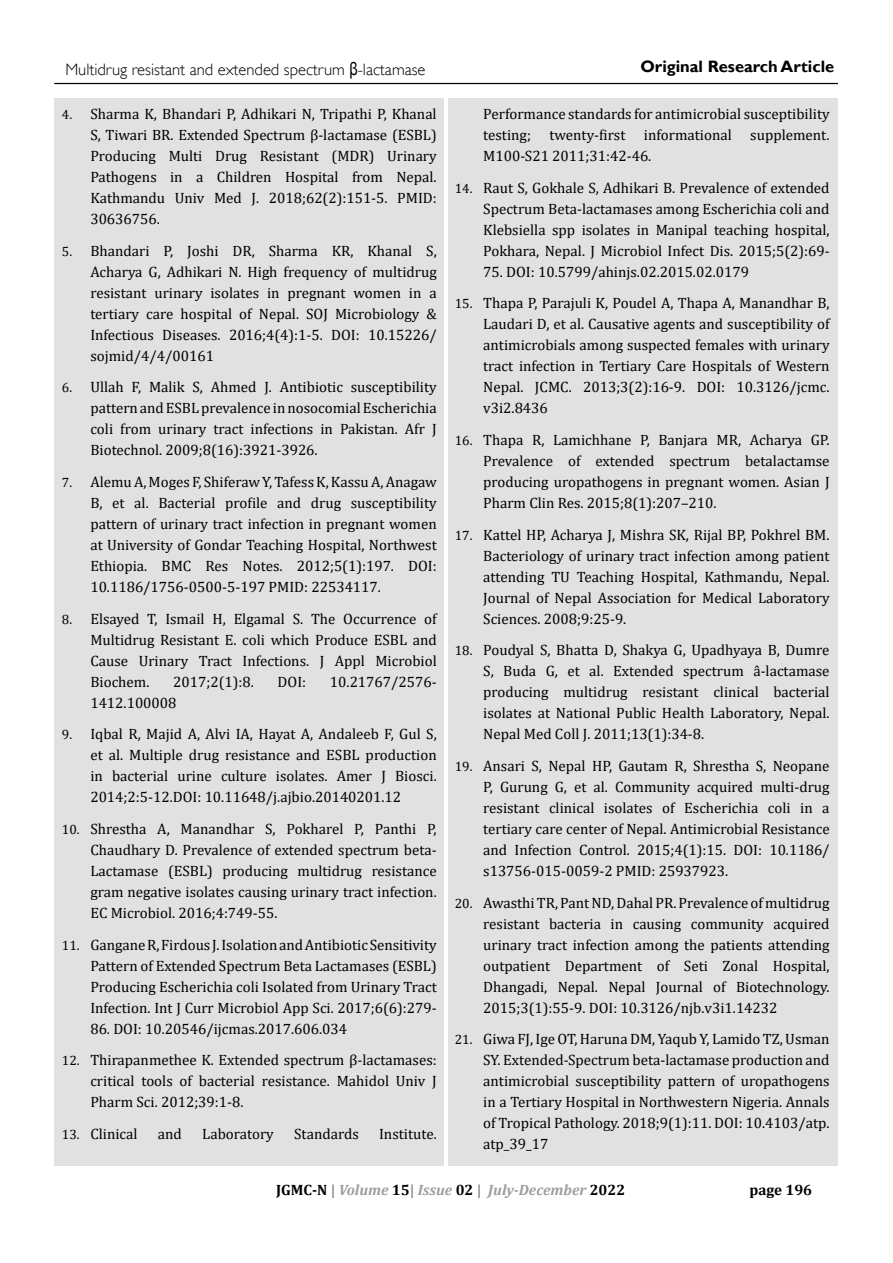
<style>
.page{position:relative;width:893px;height:1263px;background:#fff}
.page>*{position:absolute;margin:0;border:0;box-sizing:border-box;transform-origin:0 0}
.t1{font:300 16.5px "Gill Sans";color:#000}
.t2{font:700 16.5px "Gill Sans";color:#000}
.t3{font:15px/21px "Cambria";color:#000;text-align:justify}
.t4{font:italic 700 15px "Cambria";color:#9d9d9c}
.t5{font:700 15px "Cambria";color:#000}
.s1{font-family:"Arial Narrow";font-weight:400;font-size:18px}
.s2{font-size:13.5px}
.s3{font-style:normal;color:#000}
.s4{font-style:normal;color:#878787}
</style>
<div class="page">
<hr style="left:54px;top:83px;width:784px;height:1px;background:#000">
<div style="left:54px;top:98px;width:390px;height:1067px;background:#e1e1e1"></div>
<div style="left:448px;top:98px;width:390px;height:1067px;background:#e1e1e1"></div>
<p class="t1" style="left:65px;top:60px;width:362px">Multidrug resistant and extended spectrum <span class="s1">β</span>-lactamase</p>
<p class="t2" style="left:640px;top:56px;width:195px">Original Research Article</p>
<p class="t3" style="left:90px;top:103px;width:348px;text-indent:-28px"><span class="s2">4.</span> Sharma K, Bhandari P, Adhikari N, Tripathi P, Khanal S, Tiwari BR. Extended Spectrum β-lactamase (ESBL)<br>Producing Multi Drug Resistant (MDR) Urinary Pathogens in a Children Hospital from Nepal.<br>Kathmandu Univ Med J. 2018;62(2):151-5. PMID:<br>30636756.</p>
<p class="t3" style="left:90px;top:240px;width:348px;text-indent:-28px"><span class="s2">5.</span> Bhandari P, Joshi DR, Sharma KR, Khanal S, Acharya G, Adhikari N. High frequency of multidrug resistant urinary isolates in pregnant women in a tertiary care hospital of Nepal. SOJ Microbiology &amp; Infectious Diseases. 2016;4(4):1-5. DOI: 10.15226/ sojmid/4/4/00161</p>
<p class="t3" style="left:90px;top:377px;width:348px;text-indent:-28px"><span class="s2">6.</span> Ullah F, Malik S, Ahmed J. Antibiotic susceptibility pattern and ESBL prevalence in nosocomial Escherichia coli from urinary tract infections in Pakistan. Afr J Biotechnol. 2009;8(16):3921-3926.</p>
<p class="t3" style="left:90px;top:471px;width:348px;text-indent:-28px"><span class="s2">7.</span> Alemu A, Moges F, Shiferaw Y, Tafess K, Kassu A, Anagaw B, et al. Bacterial profile and drug susceptibility pattern of urinary tract infection in pregnant women at University of Gondar Teaching Hospital, Northwest Ethiopia. BMC Res Notes. 2012;5(1):197. DOI:<br>10.1186/1756-0500-5-197 PMID: 22534117.</p>
<p class="t3" style="left:90px;top:608px;width:348px;text-indent:-28px"><span class="s2">8.</span> Elsayed T, Ismail H, Elgamal S. The Occurrence of Multidrug Resistant E. coli which Produce ESBL and Cause Urinary Tract Infections. J Appl Microbiol Biochem.</p>
<p class="t3" style="left:483px;top:103px;width:348px">Performance standards for antimicrobial susceptibility testing; twenty-first informational supplement.<br>M100-S21 2011;31:42-46.</p>
<p class="t3" style="left:483px;top:177px;width:348px;text-indent:-28px"><span class="s2">14.</span> Raut S, Gokhale S, Adhikari B. Prevalence of extended Spectrum Beta-lactamases among Escherichia coli and Klebsiella spp isolates in Manipal teaching hospital, Pokhara, Nepal. J Microbiol Infect Dis. 2015;5(2):69-</p>
<p class="t3" style="left:483px;top:261px;width:267px">75. DOI: 10.5799/ahinjs.02.2015.02.0179</p>
<p class="t3" style="left:483px;top:293px;width:348px;text-indent:-28px"><span class="s2">15.</span> Thapa P, Parajuli K, Poudel A, Thapa A, Manandhar B, Laudari D, et al. Causative agents and susceptibility of antimicrobials among suspected females with urinary tract infection in Tertiary Care Hospitals of Western Nepal. JCMC. 2013;3(2):16-9. DOI: 10.3126/jcmc. v3i2.8436</p>
<p class="t3" style="left:483px;top:429px;width:348px;text-indent:-28px"><span class="s2">16.</span> Thapa R, Lamichhane P, Banjara MR, Acharya GP.<br>Prevalence of extended spectrum betalactamse producing uropathogens in pregnant women. Asian J Pharm Clin Res. 2015;8(1):207–210.</p>
<p class="t3" style="left:483px;top:524px;width:348px;text-indent:-28px"><span class="s2">17.</span> Kattel HP, Acharya J, Mishra SK, Rijal BP, Pokhrel BM.<br>Bacteriology of urinary tract infection among patient attending TU Teaching Hospital, Kathmandu, Nepal.<br>Journal of Nepal Association for Medical Laboratory Sciences. 2008;9:25-9.</p>
<p class="t3" style="left:483px;top:640px;width:348px;text-indent:-28px"><span class="s2">18.</span> Poudyal S, Bhatta D, Shakya G, Upadhyaya B, Dumre S, Buda G, et al. Extended spectrum â-lactamase producing multidrug resistant clinical bacterial isolates at National Public Health Laboratory, Nepal.<br>Nepal Med Coll J. 2011;13(1):34-8.</p>
<p class="t3" style="left:483px;top:755px;width:348px;text-indent:-28px"><span class="s2">19.</span> Ansari S, Nepal HP, Gautam R, Shrestha S, Neopane P, Gurung G, et al. Community acquired multi-drug resistant clinical isolates of Escherichia coli in a tertiary care center of Nepal. Antimicrobial Resistance and Infection Control. 2015;4(1):15. DOI: 10.1186/ s13756-015-0059-2 PMID: 25937923.</p>
<p class="t3" style="left:483px;top:892px;width:348px;text-indent:-28px"><span class="s2">20.</span> Awasthi TR, Pant ND, Dahal PR. Prevalence of multidrug resistant bacteria in causing community acquired urinary tract infection among the patients attending outpatient Department of Seti Zonal Hospital, Dhangadi, Nepal. Nepal Journal of Biotechnology.<br>2015;3(1):55-9. DOI: 10.3126/njb.v3i1.14232</p>
<p class="t3" style="left:483px;top:1028px;width:348px;text-indent:-28px"><span class="s2">21.</span> Giwa FJ, Ige OT, Haruna DM, Yaqub Y, Lamido TZ, Usman SY. Extended-Spectrum beta-lactamase production and antimicrobial susceptibility pattern of uropathogens in a Tertiary Hospital in Northwestern Nigeria. Annals of Tropical Pathology. 2018;9(1):11. DOI: 10.4103/atp. atp_39_17</p>
<p class="t3" style="left:173px;top:671px;width:82px">2017;2(1):8.</p>
<p class="t3" style="left:278px;top:671px;width:30px">DOI:</p>
<p class="t3" style="left:330px;top:671px;width:108px">10.21767/2576-</p>
<p class="t3" style="left:90px;top:692px;width:88px">1412.100008</p>
<p class="t3" style="left:90px;top:724px;width:348px;text-indent:-28px"><span class="s2">9.</span> Iqbal R, Majid A, Alvi IA, Hayat A, Andaleeb F, Gul S, et al. Multiple drug resistance and ESBL production in bacterial urine culture isolates. Amer J Biosci.<br>2014;2:5-12.DOI: 10.11648/j.ajbio.20140201.12</p>
<p class="t3" style="left:90px;top:818px;width:348px;text-indent:-28px"><span class="s2">10.</span> Shrestha A, Manandhar S, Pokharel P, Panthi P, Chaudhary D. Prevalence of extended spectrum beta-Lactamase (ESBL) producing multidrug resistance gram negative isolates causing urinary tract infection.<br>EC Microbiol. 2016;4:749-55.</p>
<p class="t3" style="left:90px;top:934px;width:348px;text-indent:-28px"><span class="s2">11.</span> Gangane R, Firdous J. Isolation and Antibiotic Sensitivity Pattern of Extended Spectrum Beta Lactamases (ESBL)<br>Producing Escherichia coli Isolated from Urinary Tract Infection. Int J Curr Microbiol App Sci. 2017;6(6):279-</p>
<p class="t3" style="left:90px;top:1018px;width:258px">86. DOI: 10.20546/ijcmas.2017.606.034</p>
<p class="t3" style="left:90px;top:1049px;width:348px;text-indent:-28px"><span class="s2">12.</span> Thirapanmethee K. Extended spectrum β-lactamases: critical tools of bacterial resistance. Mahidol Univ J Pharm Sci. 2012;39:1-8.</p>
<p class="t3" style="left:62px;top:1123px;width:77px"><span class="s2">13.</span> Clinical</p>
<p class="t3" style="left:158px;top:1123px;width:26px">and</p>
<p class="t3" style="left:202px;top:1123px;width:73px">Laboratory</p>
<p class="t3" style="left:294px;top:1123px;width:66px">Standards</p>
<p class="t3" style="left:379px;top:1123px;width:59px">Institute.</p>
<p class="t4" style="left:276px;top:1181px;width:351px"><span class="s3">JGMC-N</span> <span class="s4">|</span> Volume <span class="s3">15</span><span class="s4">|</span> Issue <span class="s3">02</span> <span class="s4">|</span> July-December <span class="s3">2022</span></p>
<p class="t5" style="left:749px;top:1180px;width:64px">page 196</p>
</div>
